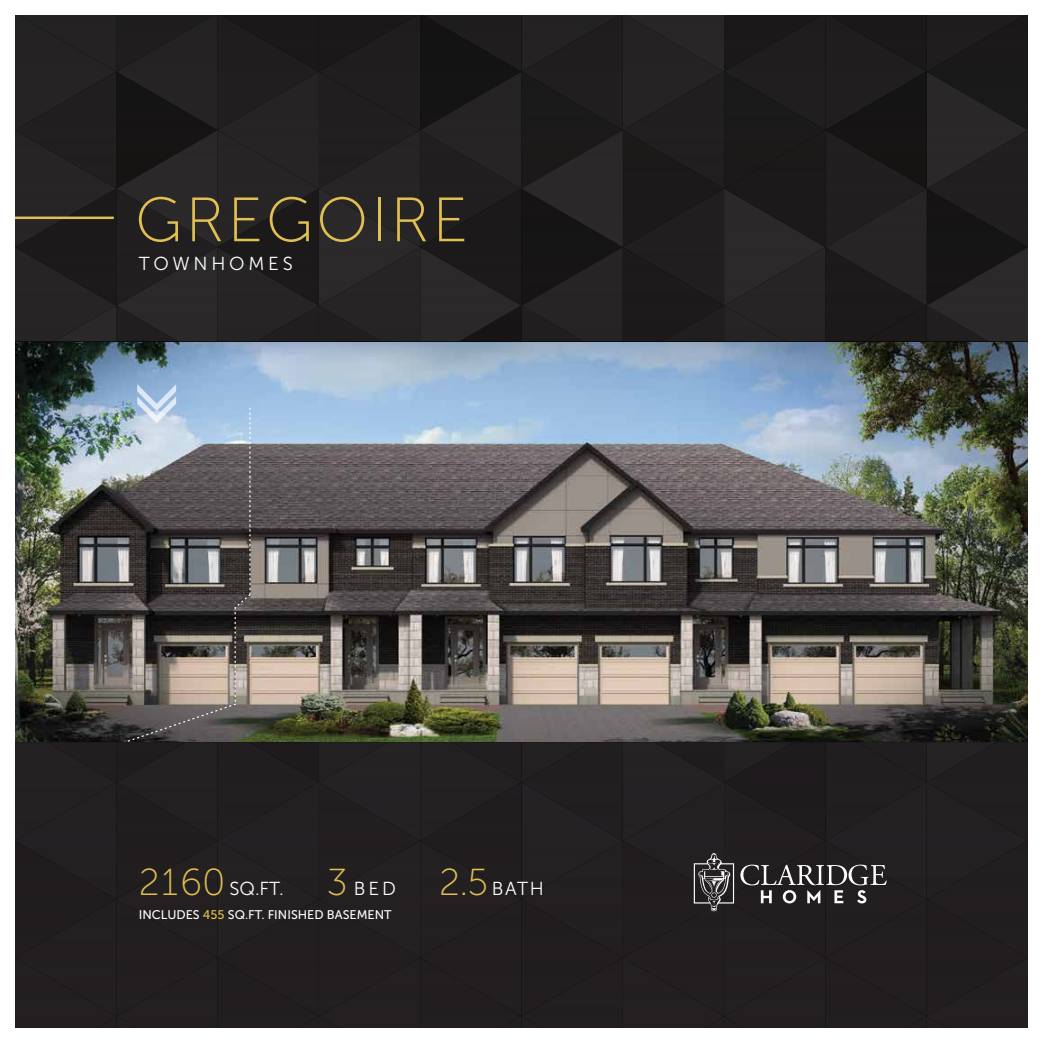
<style>
.page{position:relative;width:1043px;height:1043px;background:#fff}
.page>*{position:absolute;margin:0;border:0;box-sizing:border-box;transform-origin:0 0}
.t1{font:62.5px "Museo Sans 100";letter-spacing:.05em;color:#e1bf51}
.t2{font:18.75px "Museo Sans 300";letter-spacing:.185em;color:#fff}
.t3{font:12.5px "Museo Sans 500";color:#fff}
.s1{font-family:"Museo Sans 100";font-size:37.5px;color:#e1bf51}
.s2{color:#e1bf51}
</style>
<div class="page">
<img style="left:15px;top:339px;width:1013px;height:403px">
<img style="left:107px;top:384px;width:145px;height:358px">
<img style="left:178px;top:15px;width:849px;height:326px">
<img style="left:864px;top:305px;width:124px;height:36px">
<img style="left:116px;top:72px;width:911px;height:233px">
<div style="left:828px;top:15px;width:196px;height:57px;background:#1b1919"></div>
<div style="left:662px;top:305px;width:124px;height:36px;background:#211e20"></div>
<div style="left:626px;top:15px;width:196px;height:57px;background:#201e1e"></div>
<img style="left:459px;top:305px;width:124px;height:36px">
<img style="left:423px;top:15px;width:196px;height:57px">
<div style="left:257px;top:305px;width:124px;height:36px;background:#221f20"></div>
<div style="left:221px;top:15px;width:196px;height:57px;background:#1b1919"></div>
<img style="left:116px;top:305px;width:62px;height:36px">
<div style="left:116px;top:15px;width:98px;height:57px;background:#201e1e"></div>
<div style="left:15px;top:305px;width:101px;height:36px;background:#262425"></div>
<img style="left:15px;top:189px;width:101px;height:116px">
<div style="left:15px;top:15px;width:101px;height:174px;background:#221f20"></div>
<div style="left:18px;top:15px;width:98px;height:57px;background:#242222"></div>
<div style="left:116px;top:742px;width:911px;height:286px;background:#231f21"></div>
<img style="left:703px;top:1016px;width:41px;height:12px">
<div style="left:654px;top:742px;width:139px;height:40px;background:#201d1f"></div>
<img style="left:501px;top:1016px;width:41px;height:12px">
<div style="left:452px;top:742px;width:139px;height:40px;background:#221f21"></div>
<img style="left:298px;top:1016px;width:41px;height:12px">
<div style="left:249px;top:742px;width:139px;height:40px;background:#221f21"></div>
<img style="left:116px;top:1016px;width:21px;height:12px">
<div style="left:116px;top:742px;width:70px;height:40px;background:#201d1f"></div>
<img style="left:15px;top:1016px;width:101px;height:12px">
<div style="left:15px;top:899px;width:101px;height:117px;background:#231f21"></div>
<div style="left:15px;top:742px;width:101px;height:157px;background:#232022"></div>
<div style="left:47px;top:742px;width:69px;height:40px;background:#221e21"></div>
<svg style="left:740px;top:864px;width:146px;height:39px;background:#4e4b4c"></svg>
<svg style="left:693px;top:853px;width:41px;height:58px;background:#504e4f"></svg>
<hr style="left:15px;top:216px;width:99px;height:3px;background:#e1bf51">
<h1 class="t1" style="left:135px;top:187px;width:334px">GREGOIRE</h1>
<h2 class="t2" style="left:139px;top:253px;width:155px">TOWNHOMES</h2>
<h2 class="t2" style="left:327px;top:878px;width:219px"><span class="s1">3</span> BED <span class="s1">2.5</span>BATH</h2>
<p class="t3" style="left:139px;top:907px;width:254px">INCLUDES <span class="s2">455</span> SQ.FT. FINISHED BASEMENT</p>
<h2 class="t2" style="left:139px;top:878px;width:146px"><span class="s1">2160</span> SQ.FT.</h2>
</div>
